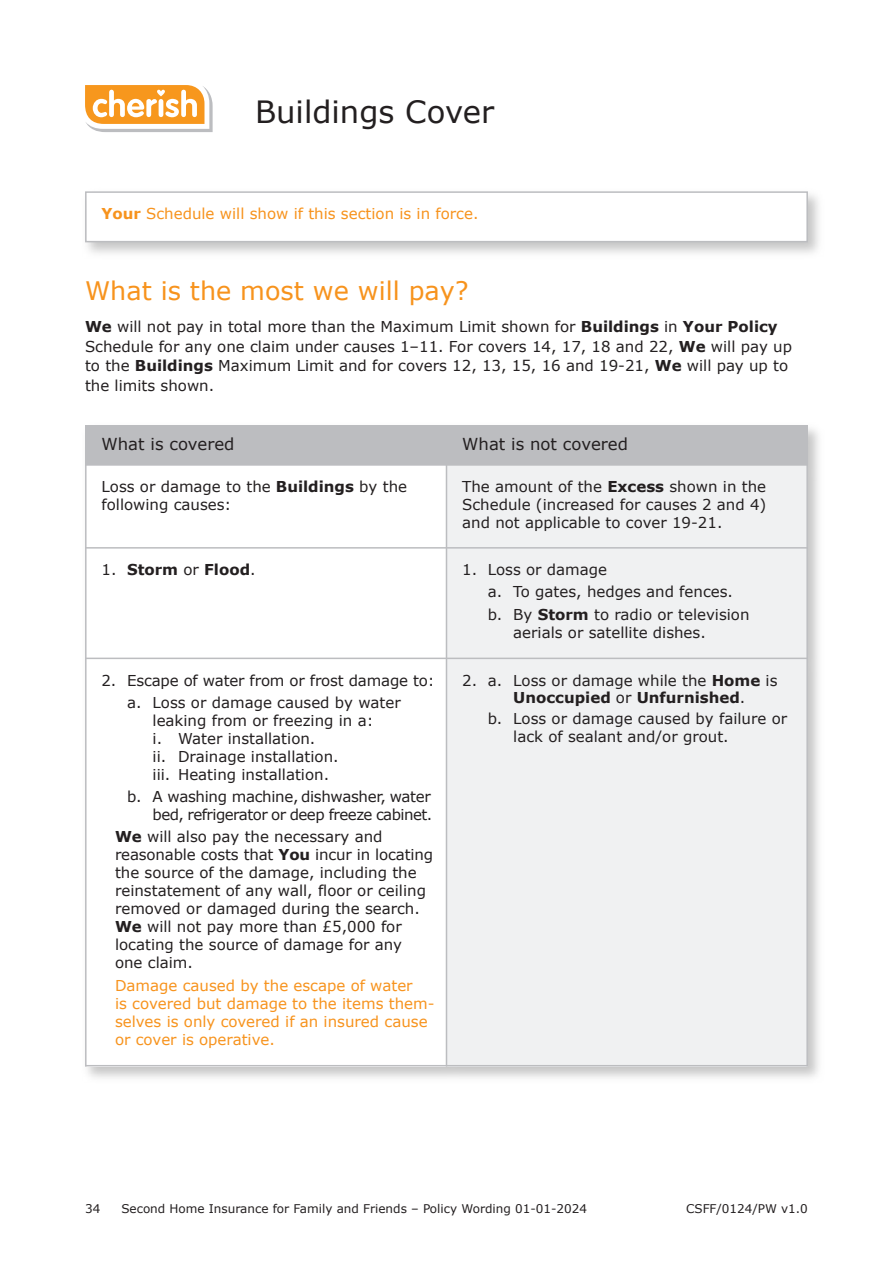
<style>
.page{position:relative;width:893px;height:1263px;background:#fff}
.page>*{position:absolute;margin:0;border:0;box-sizing:border-box;transform-origin:0 0}
.t1{font:30.75px "Verdana";color:#231f20}
.t2{font:25.5px "Verdana";color:#f7931d}
.t3{font:16.5px "Verdana";color:#231f20}
.t4{font:15px/18px "Verdana";color:#231f20}
.t5{font:15px/18px "Verdana";color:#f7931d}
.t6{font:15px/18px "Verdana";letter-spacing:-.035em;color:#231f20;text-align:right}
.t7{font:700 15px "Verdana";color:#231f20}
.t8{font:12px "Verdana";color:#231f20}
.s1{font-weight:700}
.s2{font-weight:400}
</style>
<div class="page">
<svg style="left:85px;top:85px;width:128px;height:47px"></svg>
<div style="left:85px;top:191px;width:723px;height:51px;border:2px solid #bcbdc0"></div>
<div style="left:85px;top:425px;width:361px;height:40px;background:#bcbdc0"></div>
<div style="left:446px;top:425px;width:362px;height:40px;background:#bcbdc0"></div>
<div style="left:446px;top:465px;width:362px;height:83px;background:#f0f1f2"></div>
<div style="left:446px;top:548px;width:362px;height:110px;background:#f0f1f2"></div>
<div style="left:446px;top:658px;width:362px;height:408px;background:#f0f1f2"></div>
<hr style="left:85px;top:425px;width:2px;height:641px;background:#bcbdc0">
<hr style="left:446px;top:425px;width:1px;height:641px;background:#bcbdc0">
<hr style="left:806px;top:425px;width:2px;height:641px;background:#bcbdc0">
<hr style="left:85px;top:464px;width:723px;height:2px;background:#bcbdc0">
<hr style="left:85px;top:547px;width:723px;height:2px;background:#bcbdc0">
<hr style="left:85px;top:658px;width:723px;height:1px;background:#bcbdc0">
<hr style="left:85px;top:1065px;width:723px;height:1px;background:#bcbdc0">
<h1 class="t1" style="left:255px;top:92px;width:241px">Buildings Cover</h1>
<p class="t5" style="left:102px;top:204px;width:378px"><span class="s1">Your</span> Schedule will show if this section is in force.</p>
<h2 class="t2" style="left:85px;top:275px;width:385px">What is the most we will pay?</h2>
<p class="t4" style="left:85px;top:317px;width:708px;line-height:19.5px"><span class="s1">We</span> will not pay in total more than the Maximum Limit shown for <span class="s1">Buildings</span> in <span class="s1">Your Policy </span>Schedule for any one claim under causes 1–11. For covers 14, 17, 18 and 22, <span class="s1">We</span> will pay up to the <span class="s1">Buildings</span> Maximum Limit and for covers 12, 13, 15, 16 and 19-21, <span class="s1">We</span> will pay up to the limits shown.</p>
<p class="t3" style="left:102px;top:433px;width:134px">What is covered</p>
<p class="t3" style="left:462px;top:433px;width:167px">What is not covered</p>
<p class="t4" style="left:102px;top:477px;width:307px">Loss or damage to the <span class="s1">Buildings</span> by the following causes:</p>
<p class="t4" style="left:462px;top:477px;width:306px;text-align:justify">The amount of the <span class="s1">Excess</span> shown in the Schedule (increased for causes 2 and 4) and not applicable to cover 19-21.</p>
<p class="t7" style="left:102px;top:560px;width:156px"><span class="s2">1.</span> Storm <span class="s2">or</span> Flood<span class="s2">.</span></p>
<p class="t4" style="left:488px;top:558px;width:263px;line-height:22.2px;text-indent:-26px">1. Loss or damage<br>a. To gates, hedges and fences. b. By <span class="s1">Storm</span> to radio or television</p>
<p class="t4" style="left:513px;top:623px;width:194px">aerials or satellite dishes.</p>
<p class="t4" style="left:102px;top:668px;width:335px;line-height:22.2px;text-align:center">2. Escape of water from or frost damage to: a. Loss or damage caused by water</p>
<p class="t4" style="left:153px;top:711px;width:222px">leaking from or freezing in a: i. Water installation.<br>ii. Drainage installation.<br>iii. Heating installation.</p>
<p class="t6" style="left:127px;top:787px;width:307px">b. A washing machine, dishwasher, water bed, refrigerator or deep freeze cabinet.</p>
<p class="t4" style="left:115px;top:827px;width:320px"><span class="s1">We</span> will also pay the necessary and reasonable costs that <span class="s1">You</span> incur in locating the source of the damage, including the reinstatement of any wall, floor or ceiling removed or damaged during the search.<br><span class="s1">We</span> will not pay more than £5,000 for locating the source of damage for any one claim.</p>
<p class="t5" style="left:115px;top:976px;width:321px">Damage caused by the escape of water<br>is covered but damage to the items them&shy;selves is only covered if an insured cause or cover is operative.</p>
<p class="t4" style="left:513px;top:671px;width:266px;line-height:17.2px;text-indent:-51px">2. a. Loss or damage while the <span class="s1">Home</span> is<br><span class="s1">Unoccupied</span> or <span class="s1">Unfurnished</span>.</p>
<p class="t4" style="left:513px;top:710px;width:275px;line-height:17.2px;text-indent:-26px">b. Loss or damage caused by failure or lack of sealant and/or grout.</p>
<p class="t8" style="left:85px;top:1200px;width:17px">34</p>
<p class="t8" style="left:121px;top:1200px;width:467px">Second Home Insurance for Family and Friends – Policy Wording 01-01-2024</p>
<p class="t8" style="left:686px;top:1200px;width:123px">CSFF/0124/PW v1.0</p>
</div>
